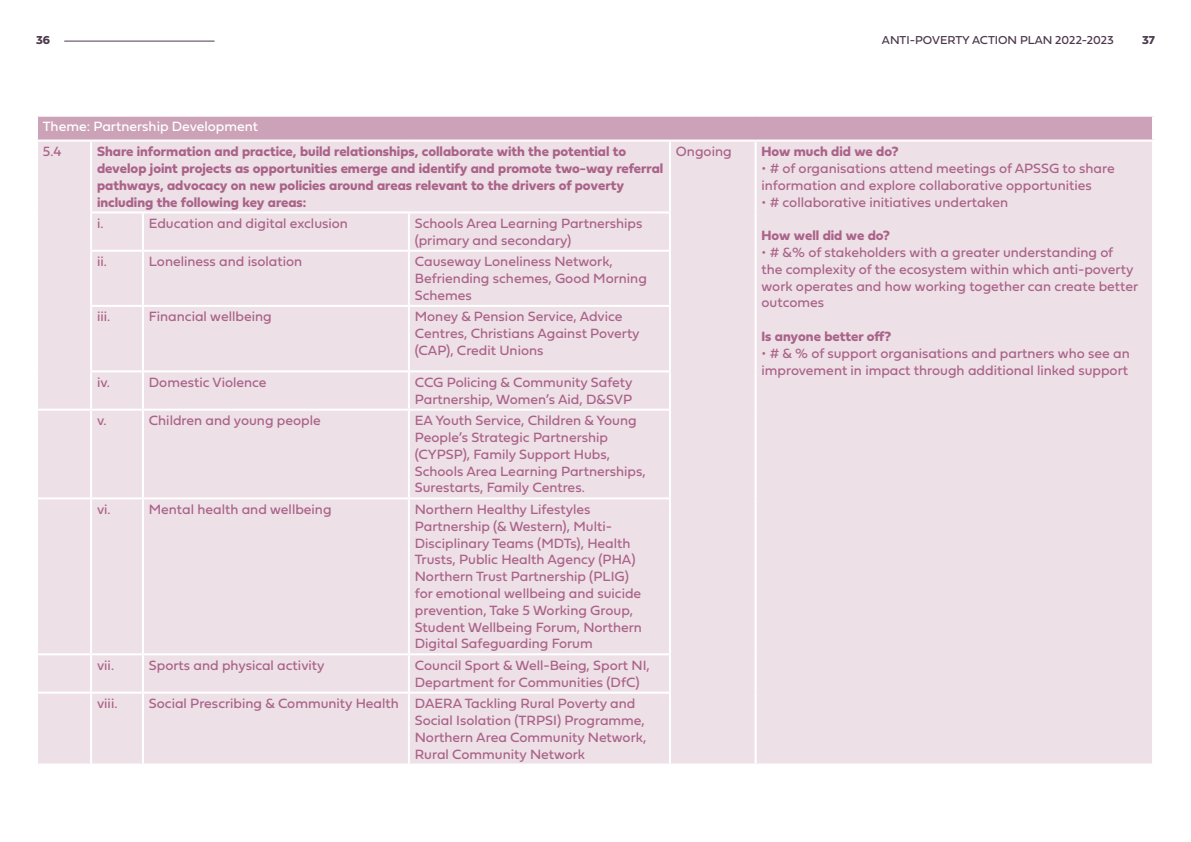
<style>
.page{position:relative;width:1191px;height:842px;background:#fff}
.page>*{position:absolute;margin:0;border:0;box-sizing:border-box;transform-origin:0 0}
.t1{font:14px/16.8px "Fieldwork Geo Regular";color:#aa6389}
.t2{font:14px/16.8px "Fieldwork Geo Bold";color:#aa6389}
.t3{font:14px "Fieldwork Geo Regular";color:#fff}
.t4{font:12px "Fieldwork Geo Regular";color:#4b384c}
.t5{font:12px "Fieldwork Geo Bold";color:#4b384c}
</style>
<div class="page">
<hr style="left:64px;top:41px;width:150px;height:1px;background:#4b384c">
<div style="left:37px;top:116px;width:1116px;height:25px;background:#cca2b8"></div>
<div style="left:38px;top:142px;width:1114px;height:621px;background:#eee0e7"></div>
<hr style="left:36px;top:115px;width:55px;height:2px;background:#fff">
<hr style="left:36px;top:117px;width:2px;height:23px;background:#fff">
<hr style="left:91px;top:115px;width:52px;height:2px;background:#fff">
<hr style="left:143px;top:115px;width:266px;height:2px;background:#fff">
<hr style="left:409px;top:115px;width:261px;height:2px;background:#fff">
<hr style="left:670px;top:115px;width:85px;height:2px;background:#fff">
<hr style="left:755px;top:115px;width:399px;height:2px;background:#fff">
<hr style="left:1152px;top:117px;width:2px;height:23px;background:#fff">
<hr style="left:36px;top:140px;width:55px;height:2px;background:#fff">
<hr style="left:91px;top:140px;width:52px;height:2px;background:#fff">
<hr style="left:90px;top:142px;width:2px;height:69px;background:#fff">
<hr style="left:143px;top:140px;width:266px;height:2px;background:#fff">
<hr style="left:409px;top:140px;width:261px;height:2px;background:#fff">
<hr style="left:670px;top:140px;width:85px;height:2px;background:#fff">
<hr style="left:669px;top:142px;width:2px;height:69px;background:#fff">
<hr style="left:755px;top:140px;width:399px;height:2px;background:#fff">
<hr style="left:754px;top:142px;width:2px;height:70px;background:#fff">
<hr style="left:90px;top:211px;width:53px;height:2px;background:#fff">
<hr style="left:90px;top:213px;width:2px;height:37px;background:#fff">
<hr style="left:143px;top:211px;width:266px;height:2px;background:#fff">
<hr style="left:142px;top:213px;width:2px;height:37px;background:#fff">
<hr style="left:409px;top:211px;width:262px;height:2px;background:#fff">
<hr style="left:408px;top:213px;width:2px;height:37px;background:#fff">
<hr style="left:669px;top:213px;width:2px;height:37px;background:#fff">
<hr style="left:754px;top:212px;width:2px;height:39px;background:#fff">
<hr style="left:90px;top:250px;width:53px;height:2px;background:#fff">
<hr style="left:90px;top:252px;width:2px;height:53px;background:#fff">
<hr style="left:143px;top:250px;width:266px;height:2px;background:#fff">
<hr style="left:142px;top:252px;width:2px;height:53px;background:#fff">
<hr style="left:409px;top:250px;width:262px;height:2px;background:#fff">
<hr style="left:408px;top:252px;width:2px;height:53px;background:#fff">
<hr style="left:669px;top:252px;width:2px;height:53px;background:#fff">
<hr style="left:754px;top:251px;width:2px;height:55px;background:#fff">
<hr style="left:90px;top:305px;width:53px;height:2px;background:#fff">
<hr style="left:90px;top:307px;width:2px;height:63px;background:#fff">
<hr style="left:143px;top:305px;width:266px;height:2px;background:#fff">
<hr style="left:142px;top:307px;width:2px;height:63px;background:#fff">
<hr style="left:409px;top:305px;width:262px;height:2px;background:#fff">
<hr style="left:408px;top:307px;width:2px;height:63px;background:#fff">
<hr style="left:669px;top:307px;width:2px;height:63px;background:#fff">
<hr style="left:754px;top:306px;width:2px;height:65px;background:#fff">
<hr style="left:90px;top:370px;width:53px;height:2px;background:#fff">
<hr style="left:90px;top:372px;width:2px;height:37px;background:#fff">
<hr style="left:143px;top:370px;width:266px;height:2px;background:#fff">
<hr style="left:142px;top:372px;width:2px;height:37px;background:#fff">
<hr style="left:409px;top:370px;width:262px;height:2px;background:#fff">
<hr style="left:408px;top:372px;width:2px;height:37px;background:#fff">
<hr style="left:669px;top:372px;width:2px;height:37px;background:#fff">
<hr style="left:754px;top:371px;width:2px;height:39px;background:#fff">
<hr style="left:36px;top:409px;width:55px;height:2px;background:#fff">
<hr style="left:91px;top:409px;width:52px;height:2px;background:#fff">
<hr style="left:90px;top:411px;width:2px;height:86px;background:#fff">
<hr style="left:143px;top:409px;width:266px;height:2px;background:#fff">
<hr style="left:142px;top:411px;width:2px;height:86px;background:#fff">
<hr style="left:409px;top:409px;width:262px;height:2px;background:#fff">
<hr style="left:408px;top:411px;width:2px;height:86px;background:#fff">
<hr style="left:669px;top:411px;width:2px;height:86px;background:#fff">
<hr style="left:754px;top:410px;width:2px;height:88px;background:#fff">
<hr style="left:36px;top:497px;width:55px;height:2px;background:#fff">
<hr style="left:91px;top:497px;width:52px;height:2px;background:#fff">
<hr style="left:90px;top:499px;width:2px;height:154px;background:#fff">
<hr style="left:143px;top:497px;width:266px;height:2px;background:#fff">
<hr style="left:142px;top:499px;width:2px;height:154px;background:#fff">
<hr style="left:409px;top:497px;width:262px;height:2px;background:#fff">
<hr style="left:408px;top:499px;width:2px;height:154px;background:#fff">
<hr style="left:669px;top:499px;width:2px;height:154px;background:#fff">
<hr style="left:754px;top:498px;width:2px;height:156px;background:#fff">
<hr style="left:36px;top:653px;width:55px;height:2px;background:#fff">
<hr style="left:91px;top:653px;width:52px;height:2px;background:#fff">
<hr style="left:90px;top:655px;width:2px;height:37px;background:#fff">
<hr style="left:143px;top:653px;width:266px;height:2px;background:#fff">
<hr style="left:142px;top:655px;width:2px;height:37px;background:#fff">
<hr style="left:409px;top:653px;width:262px;height:2px;background:#fff">
<hr style="left:408px;top:655px;width:2px;height:37px;background:#fff">
<hr style="left:669px;top:655px;width:2px;height:37px;background:#fff">
<hr style="left:754px;top:654px;width:2px;height:39px;background:#fff">
<hr style="left:36px;top:692px;width:55px;height:2px;background:#fff">
<hr style="left:91px;top:692px;width:52px;height:2px;background:#fff">
<hr style="left:90px;top:694px;width:2px;height:69px;background:#fff">
<hr style="left:143px;top:692px;width:266px;height:2px;background:#fff">
<hr style="left:142px;top:694px;width:2px;height:69px;background:#fff">
<hr style="left:409px;top:692px;width:262px;height:2px;background:#fff">
<hr style="left:408px;top:694px;width:2px;height:69px;background:#fff">
<hr style="left:669px;top:694px;width:2px;height:69px;background:#fff">
<hr style="left:754px;top:693px;width:2px;height:70px;background:#fff">
<p class="t5" style="left:36px;top:31px;width:16px">36</p>
<p class="t4" style="left:882px;top:31px;width:233px">ANTI-POVERTY ACTION PLAN 2022-2023</p>
<p class="t5" style="left:1142px;top:31px;width:14px">37</p>
<p class="t3" style="left:43px;top:116px;width:217px">Theme: Partnership Development</p>
<p class="t1" style="left:43px;top:142px;width:20px">5.4</p>
<p class="t2" style="left:97px;top:142px;width:568px">Share information and practice, build relationships, collaborate with the potential to develop joint projects as opportunities emerge and identify and promote two-way referral pathways, advocacy on new policies around areas relevant to the drivers of poverty including the following key areas:</p>
<p class="t1" style="left:676px;top:142px;width:57px">Ongoing</p>
<p class="t2" style="left:761px;top:142px;width:138px">How much did we do?</p>
<p class="t1" style="left:761px;top:159px;width:355px">• # of organisations attend meetings of APSSG to share information and explore collaborative opportunities</p>
<p class="t1" style="left:761px;top:193px;width:248px">• # collaborative initiatives undertaken</p>
<p class="t2" style="left:761px;top:226px;width:130px">How well did we do?</p>
<p class="t1" style="left:761px;top:243px;width:378px">• # &amp;% of stakeholders with a greater understanding of<br>the complexity of the ecosystem within which anti-poverty work operates and how working together can create better outcomes</p>
<p class="t2" style="left:761px;top:327px;width:131px">Is anyone better off?</p>
<p class="t1" style="left:761px;top:344px;width:370px">• # &amp; % of support organisations and partners who see an improvement in impact through additional linked support</p>
<p class="t1" style="left:97px;top:214px;width:8px">i.</p>
<p class="t1" style="left:149px;top:214px;width:201px">Education and digital exclusion</p>
<p class="t1" style="left:415px;top:214px;width:229px">Schools Area Learning Partnerships (primary and secondary)</p>
<p class="t1" style="left:97px;top:253px;width:11px">ii.</p>
<p class="t1" style="left:149px;top:253px;width:155px">Loneliness and isolation</p>
<p class="t1" style="left:415px;top:253px;width:234px">Causeway Loneliness Network,<br>Befriending schemes, Good Morning<br>Schemes</p>
<p class="t1" style="left:97px;top:308px;width:15px">iii.</p>
<p class="t1" style="left:149px;top:308px;width:124px">Financial wellbeing</p>
<p class="t1" style="left:415px;top:308px;width:226px">Money &amp; Pension Service, Advice<br>Centres, Christians Against Poverty (CAP), Credit Unions</p>
<p class="t1" style="left:97px;top:373px;width:14px">iv.</p>
<p class="t1" style="left:149px;top:373px;width:119px">Domestic Violence</p>
<p class="t1" style="left:415px;top:373px;width:219px">CCG Policing &amp; Community Safety<br>Partnership, Women’s Aid, D&amp;SVP</p>
<p class="t1" style="left:97px;top:412px;width:11px">v.</p>
<p class="t1" style="left:149px;top:412px;width:173px">Children and young people</p>
<p class="t1" style="left:415px;top:412px;width:232px">EA Youth Service, Children &amp; Young People’s Strategic Partnership (CYPSP), Family Support Hubs, Schools Area Learning Partnerships, Surestarts, Family Centres.</p>
<p class="t1" style="left:97px;top:500px;width:15px">vi.</p>
<p class="t1" style="left:149px;top:500px;width:184px">Mental health and wellbeing</p>
<p class="t1" style="left:415px;top:500px;width:229px">Northern Healthy Lifestyles Partnership (&amp; Western), Multi-Disciplinary Teams (MDTs), Health Trusts, Public Health Agency (PHA)<br>Northern Trust Partnership (PLIG) for emotional wellbeing and suicide prevention, Take 5 Working Group, Student Wellbeing Forum, Northern Digital Safeguarding Forum</p>
<p class="t1" style="left:97px;top:656px;width:19px">vii.</p>
<p class="t1" style="left:149px;top:656px;width:177px">Sports and physical activity</p>
<p class="t1" style="left:415px;top:656px;width:236px">Council Sport &amp; Well-Being, Sport NI,<br>Department for Communities (DfC)</p>
<p class="t1" style="left:97px;top:694px;width:22px">viii.</p>
<p class="t1" style="left:415px;top:694px;width:233px;text-indent:-266px">Social Prescribing &amp; Community Health DAERA Tackling Rural Poverty and Social Isolation (TRPSI) Programme, Northern Area Community Network, Rural Community Network</p>
</div>
